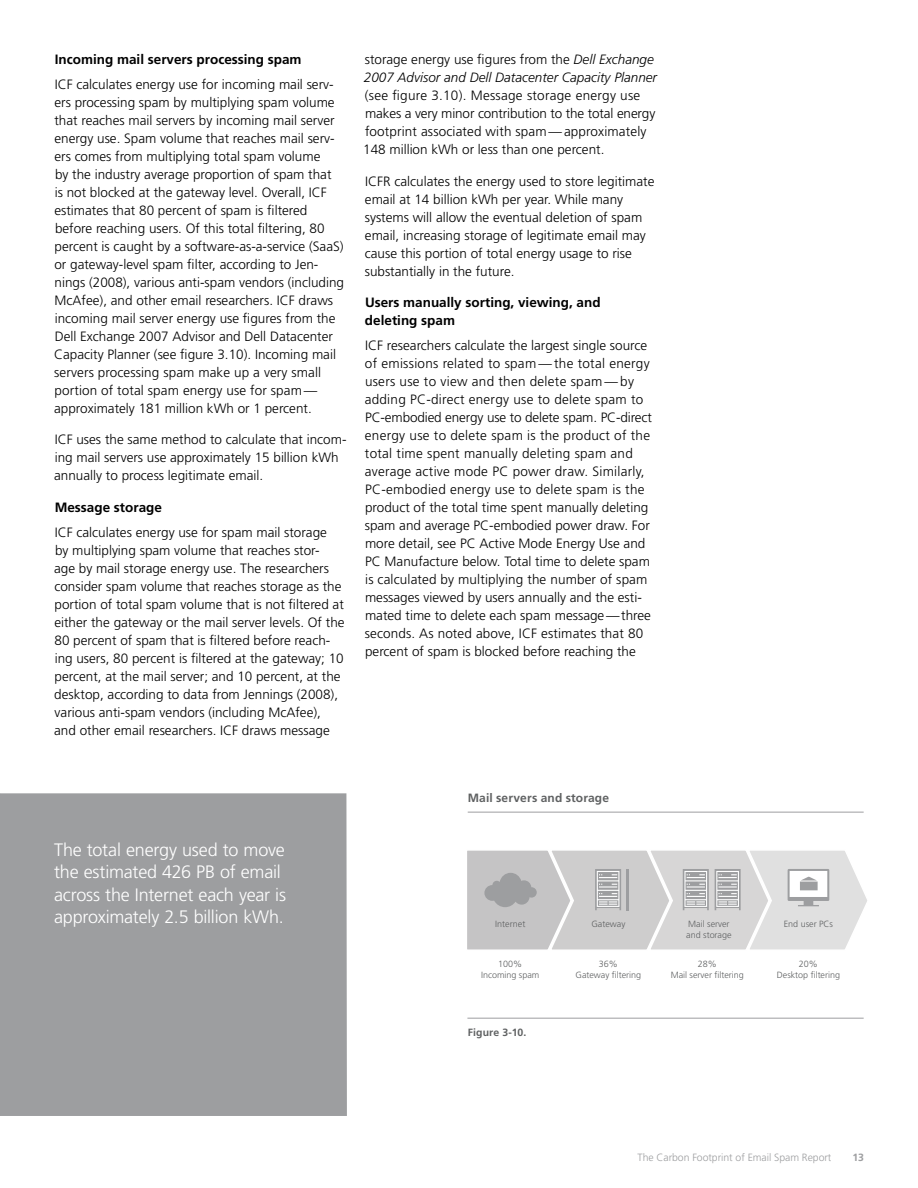
<style>
.page{position:relative;width:918px;height:1188px;background:#fff}
.page>*{position:absolute;margin:0;border:0;box-sizing:border-box;transform-origin:0 0}
.t1{font:300 18px/22.5px "Frutiger";letter-spacing:-.01em;color:#fff}
.t2{font:300 13.5px/18px "Frutiger";color:#000}
.t3{font:700 13.5px/18px "Frutiger";color:#000}
.t4{font:italic 300 13.5px/18px "Frutiger";color:#000}
.t5{font:700 12px "Frutiger";letter-spacing:.015em;color:#5f6162}
.t6{font:300 10.5px "Frutiger";letter-spacing:-.005em;color:#9d9ea0}
.t7{font:700 10.5px "Frutiger";letter-spacing:.015em;color:#5f6162}
.t8{font:700 10.5px "Frutiger";color:#9d9ea0}
.t9{font:300 9px/10.8px "Frutiger";color:#5f6162;text-align:center}
.s1{font-style:normal}
</style>
<div class="page">
<div style="left:0;top:793px;width:347px;height:323px;background:#9d9ea0"></div>
<svg style="left:467px;top:850px;width:400px;height:100px;background:#d2d1d1"></svg>
<hr style="left:626px;top:869px;width:3px;height:41px;background:#9d9ea0">
<hr style="left:468px;top:812px;width:396px;height:1px;background:#9d9ea0">
<hr style="left:467px;top:1018px;width:397px;height:1px;background:#9d9ea0">
<p class="t3" style="left:55px;top:51px;width:248px">Incoming mail servers processing spam</p>
<p class="t2" style="left:54px;top:75px;width:291px">ICF calculates energy use for incoming mail serv&shy;ers processing spam by multiplying spam volume that reaches mail servers by incoming mail server energy use. Spam volume that reaches mail serv&shy;ers comes from multiplying total spam volume<br>by the industry average proportion of spam that<br>is not blocked at the gateway level. Overall, ICF estimates that 80 percent of spam is filtered before reaching users. Of this total filtering, 80 percent is caught by a software-as-a-service (SaaS) or gateway-level spam filter, according to Jen&shy;nings (2008), various anti-spam vendors (including McAfee), and other email researchers. ICF draws incoming mail server energy use figures from the Dell Exchange 2007 Advisor and Dell Datacenter Capacity Planner (see figure 3.10). Incoming mail servers processing spam make up a very small portion of total spam energy use for spam— approximately 181 million kWh or 1 percent.</p>
<p class="t2" style="left:54px;top:431px;width:294px">ICF uses the same method to calculate that incom&shy;ing mail servers use approximately 15 billion kWh annually to process legitimate email.</p>
<p class="t3" style="left:55px;top:498px;width:109px">Message storage</p>
<p class="t2" style="left:54px;top:523px;width:292px">ICF calculates energy use for spam mail storage<br>by multiplying spam volume that reaches stor-<br>age by mail storage energy use. The researchers consider spam volume that reaches storage as the portion of total spam volume that is not filtered at either the gateway or the mail server levels. Of the 80 percent of spam that is filtered before reach&shy;ing users, 80 percent is filtered at the gateway; 10 percent, at the mail server; and 10 percent, at the desktop, according to data from Jennings (2008), various anti-spam vendors (including McAfee), and other email researchers. ICF draws message</p>
<p class="t4" style="left:364px;top:51px;width:295px"><span class="s1">storage energy use figures from the</span> Dell Exchange<br>2007 Advisor and Dell Datacenter Capacity Planner</p>
<p class="t2" style="left:363px;top:87px;width:294px">(see figure 3.10). Message storage energy use makes a very minor contribution to the total energy footprint associated with spam—approximately 148 million kWh or less than one percent.</p>
<p class="t2" style="left:365px;top:172px;width:291px">ICFR calculates the energy used to store legitimate email at 14 billion kWh per year. While many systems will allow the eventual deletion of spam email, increasing storage of legitimate email may cause this portion of total energy usage to rise substantially in the future.</p>
<p class="t3" style="left:365px;top:294px;width:237px">Users manually sorting, viewing, and deleting spam</p>
<p class="t2" style="left:365px;top:336px;width:289px">ICF researchers calculate the largest single source of emissions related to spam—the total energy users use to view and then delete spam—by adding PC-direct energy use to delete spam to PC-embodied energy use to delete spam. PC-direct energy use to delete spam is the product of the total time spent manually deleting spam and average active mode PC power draw. Similarly, PC-embodied energy use to delete spam is the product of the total time spent manually deleting spam and average PC-embodied power draw. For more detail, see PC Active Mode Energy Use and PC Manufacture below. Total time to delete spam is calculated by multiplying the number of spam messages viewed by users annually and the esti&shy;mated time to delete each spam message—three seconds. As noted above, ICF estimates that 80 percent of spam is blocked before reaching the</p>
<h1 class="t1" style="left:54px;top:838px;width:234px">The total energy used to move the estimated 426 PB of email across the Internet each year is approximately 2.5 billion kWh.</h1>
<p class="t5" style="left:468px;top:791px;width:143px">Mail servers and storage</p>
<p class="t9" style="left:495px;top:918px;width:32px">Internet</p>
<p class="t9" style="left:591px;top:918px;width:35px">Gateway</p>
<p class="t9" style="left:688px;top:918px;width:43px">Mail server</p>
<p class="t9" style="left:784px;top:918px;width:51px">End user PCs</p>
<p class="t9" style="left:686px;top:929px;width:47px">and storage</p>
<p class="t9" style="left:481px;top:958px;width:60px">100%<br>Incoming spam</p>
<p class="t9" style="left:576px;top:958px;width:67px">36%<br>Gateway filtering</p>
<p class="t9" style="left:671px;top:958px;width:75px">28%<br>Mail server filtering</p>
<p class="t9" style="left:777px;top:958px;width:65px">20%<br>Desktop filtering</p>
<p class="t7" style="left:468px;top:1026px;width:60px">Figure 3-10.</p>
<p class="t6" style="left:637px;top:1152px;width:195px">The Carbon Footprint of Email Spam Report</p>
<p class="t8" style="left:852px;top:1152px;width:12px">13</p>
</div>
